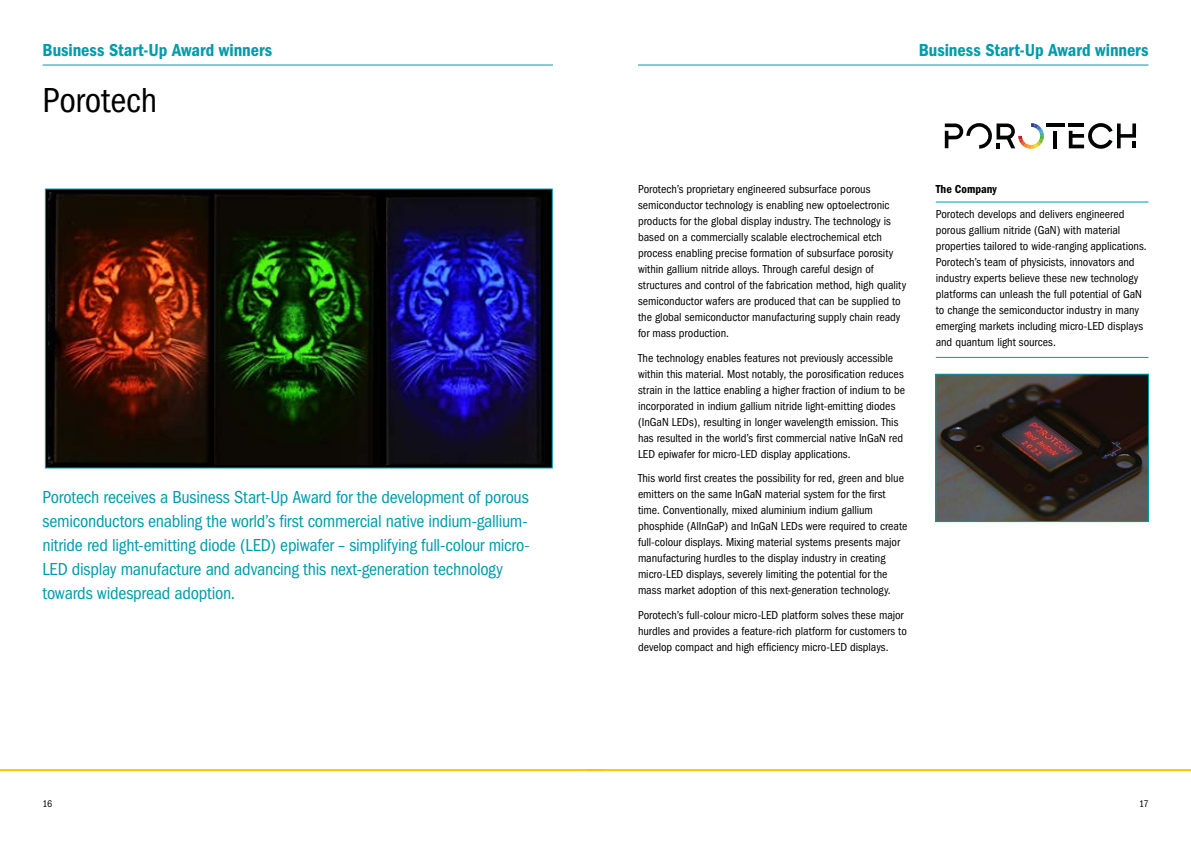
<style>
.page{position:relative;width:1191px;height:842px;background:#fff}
.page>*{position:absolute;margin:0;border:0;box-sizing:border-box;transform-origin:0 0}
.t1{font:condensed 36px "Franklin Gothic";letter-spacing:-.005em;color:#000}
.Callout_Innov{font:condensed 18px/24px "Franklin Gothic";letter-spacing:-.015em;color:#009bac}
.Header_startup{font:600 condensed 18px "Franklin Gothic";color:#009bac}
.Text{font:condensed 12px/16px "Franklin Gothic";letter-spacing:-.005em;color:#000}
.Company_desc{font:condensed 12px/16px "Franklin Gothic";letter-spacing:-.005em;color:#000}
.Company{font:600 condensed 12px "Franklin Gothic";color:#000}
.t2{font:condensed 10px "Franklin Gothic";color:#000}
</style>
<div class="page">
<hr style="left:0;top:769px;width:604px;height:2px;background:#fdc300">
<hr style="left:587px;top:769px;width:604px;height:2px;background:#fdc300">
<div style="left:45px;top:189px;width:508px;height:279px;background:#000;border:1px solid #009bac"></div>
<img style="left:49px;top:193px;width:161px;height:271px">
<svg style="left:1068px;top:123px;width:68px;height:26px"></svg>
<hr style="left:1046px;top:124px;width:18px;height:3px;background:#010202">
<hr style="left:1053px;top:131px;width:3px;height:17px;background:#010202">
<svg style="left:944px;top:123px;width:99px;height:26px"></svg>
<hr style="left:935px;top:202px;width:213px;height:1px;background:#009bac">
<hr style="left:935px;top:357px;width:213px;height:1px;background:#009bac">
<img style="left:937px;top:376px;width:210px;height:144px">
<div style="left:935px;top:374px;width:214px;height:148px;border:1px solid #009bac"></div>
<img style="left:214px;top:193px;width:164px;height:271px">
<img style="left:387px;top:197px;width:158px;height:267px">
<hr style="left:43px;top:65px;width:510px;height:1px;background:#009bac">
<hr style="left:638px;top:65px;width:510px;height:1px;background:#009bac">
<p class="Header_startup" style="left:43px;top:40px;width:231px">Business Start-Up Award winners</p>
<p class="Header_startup" style="left:918px;top:40px;width:231px">Business Start-Up Award winners</p>
<p class="t1" style="left:43px;top:80px;width:116px">Porotech</p>
<p class="Callout_Innov" style="left:43px;top:485px;width:488px">Porotech receives a Business Start-Up Award for the development of porous semiconductors enabling the world’s first commercial native indium-gallium&shy;nitride red light-emitting diode (LED) epiwafer – simplifying full-colour micro-LED display manufacture and advancing this next-generation technology towards widespread adoption.</p>
<p class="Text" style="left:638px;top:181px;width:270px">Porotech’s proprietary engineered subsurface porous semiconductor technology is enabling new optoelectronic products for the global display industry. The technology is based on a commercially scalable electrochemical etch process enabling precise formation of subsurface porosity within gallium nitride alloys. Through careful design of structures and control of the fabrication method, high quality semiconductor wafers are produced that can be supplied to the global semiconductor manufacturing supply chain ready for mass production.</p>
<p class="Text" style="left:638px;top:350px;width:269px">The technology enables features not previously accessible within this material. Most notably, the porosification reduces strain in the lattice enabling a higher fraction of indium to be incorporated in indium gallium nitride light-emitting diodes (InGaN LEDs), resulting in longer wavelength emission. This has resulted in the world’s first commercial native InGaN red LED epiwafer for micro-LED display applications.</p>
<p class="Text" style="left:638px;top:470px;width:271px">This world first creates the possibility for red, green and blue emitters on the same InGaN material system for the first time. Conventionally, mixed aluminium indium gallium phosphide (AlInGaP) and InGaN LEDs were required to create full-colour displays. Mixing material systems presents major manufacturing hurdles to the display industry in creating micro-LED displays, severely limiting the potential for the mass market adoption of this next-generation technology.</p>
<p class="Text" style="left:638px;top:607px;width:270px">Porotech’s full-colour micro-LED platform solves these major hurdles and provides a feature-rich platform for customers to develop compact and high efficiency micro-LED displays.</p>
<p class="Company" style="left:935px;top:182px;width:63px">The Company</p>
<p class="Company_desc" style="left:935px;top:206px;width:212px">Porotech develops and delivers engineered porous gallium nitride (GaN) with material properties tailored to wide-ranging applications.<br>Porotech’s team of physicists, innovators and industry experts believe these new technology platforms can unleash the full potential of GaN to change the semiconductor industry in many emerging markets including micro-LED displays and quantum light sources.</p>
<p class="t2" style="left:43px;top:798px;width:11px">16</p>
<p class="t2" style="left:1139px;top:798px;width:11px">17</p>
</div>
